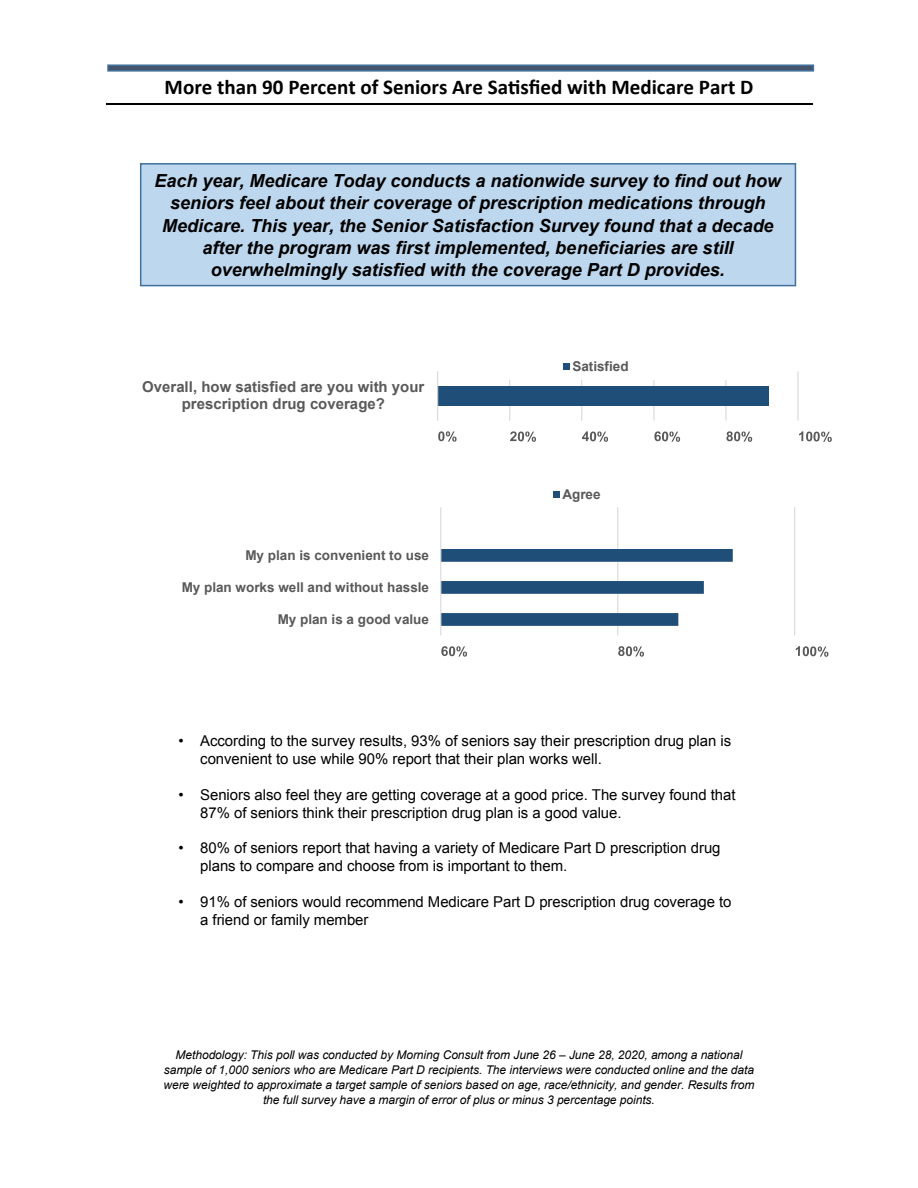
<style>
.page{position:relative;width:918px;height:1188px;background:#fff}
.page>*{position:absolute;margin:0;border:0;box-sizing:border-box;transform-origin:0 0}
.t1{font:700 21px "Calibri";color:#000}
.t2{font:italic 700 18px/22.4px "Arial";color:#000;text-align:center}
.t3{font:15px/18px "Arial";letter-spacing:-.005em;color:#000}
.t4{font:700 15px/17.2px "Arial";color:#595959;text-align:center}
.t5{font:700 13.5px "Arial";color:#595959}
.t6{font:italic 12px/15px "Arial";letter-spacing:-.005em;color:#000;text-align:center}
</style>
<div class="page">
<hr style="left:106px;top:103px;width:706px;height:1px;background:#000">
<hr style="left:509px;top:371px;width:1px;height:50px;background:#d9d9d9">
<hr style="left:581px;top:371px;width:1px;height:50px;background:#d9d9d9">
<hr style="left:653px;top:371px;width:2px;height:50px;background:#d9d9d9">
<hr style="left:725px;top:371px;width:2px;height:50px;background:#d9d9d9">
<hr style="left:797px;top:371px;width:2px;height:50px;background:#d9d9d9">
<div style="left:438px;top:386px;width:331px;height:20px;background:#1f4e79"></div>
<hr style="left:437px;top:371px;width:1px;height:50px;background:#d9d9d9">
<svg style="left:438px;top:431px;width:19px;height:11px"></svg>
<svg style="left:510px;top:431px;width:26px;height:11px"></svg>
<svg style="left:582px;top:431px;width:26px;height:11px"></svg>
<svg style="left:654px;top:431px;width:26px;height:11px"></svg>
<svg style="left:726px;top:431px;width:26px;height:11px"></svg>
<svg style="left:799px;top:431px;width:33px;height:11px"></svg>
<div style="left:443px;top:354px;width:300px;height:25px;background:#fff"></div>
<div style="left:563px;top:363px;width:6px;height:7px;background:#1f4e79"></div>
<hr style="left:617px;top:507px;width:1px;height:128px;background:#d9d9d9">
<hr style="left:794px;top:507px;width:1px;height:128px;background:#d9d9d9">
<svg style="left:441px;top:549px;width:292px;height:77px"></svg>
<hr style="left:440px;top:507px;width:1px;height:128px;background:#d9d9d9">
<svg style="left:441px;top:646px;width:26px;height:11px"></svg>
<svg style="left:618px;top:646px;width:26px;height:11px"></svg>
<svg style="left:796px;top:646px;width:32px;height:11px"></svg>
<div style="left:553px;top:491px;width:6px;height:7px;background:#1f4e79"></div>
<svg style="left:107px;top:64px;width:707px;height:8px;background:#57718d"></svg>
<div style="left:140px;top:163px;width:656px;height:123px;background:#bdd7ee;border:2px solid #41719c"></div>
<h1 class="t1" style="left:165px;top:72px;width:590px">More than 90 Percent of Seniors Are Satisfied with Medicare Part D</h1>
<p class="t2" style="left:154px;top:170px;width:628px">Each year, Medicare Today conducts a nationwide survey to find out how seniors feel about their coverage of prescription medications through Medicare. This year, the Senior Satisfaction Survey found that a decade after the program was first implemented, beneficiaries are still overwhelmingly satisfied with the coverage Part D provides.</p>
<p class="t4" style="left:142px;top:379px;width:284px">Overall, how satisfied are you with your prescription drug coverage?</p>
<p class="t5" style="left:245px;top:546px;width:185px">My plan is convenient to use</p>
<p class="t5" style="left:182px;top:578px;width:249px">My plan works well and without hassle</p>
<p class="t5" style="left:278px;top:610px;width:153px">My plan is a good value</p>
<p class="t5" style="left:572px;top:357px;width:58px">Satisfied</p>
<p class="t5" style="left:562px;top:485px;width:40px">Agree</p>
<p class="t3" style="left:200px;top:732px;width:533px;text-indent:-22px">• According to the survey results, 93% of seniors say their prescription drug plan is convenient to use while 90% report that their plan works well.</p>
<p class="t3" style="left:200px;top:786px;width:537px;text-indent:-22px">• Seniors also feel they are getting coverage at a good price. The survey found that<br>87% of seniors think their prescription drug plan is a good value.</p>
<p class="t3" style="left:200px;top:839px;width:522px;text-indent:-22px">• 80% of seniors report that having a variety of Medicare Part D prescription drug plans to compare and choose from is important to them.</p>
<p class="t3" style="left:200px;top:893px;width:533px;text-indent:-22px">• 91% of seniors would recommend Medicare Part D prescription drug coverage to a friend or family member</p>
<p class="t6" style="left:163px;top:1047px;width:593px">Methodology: This poll was conducted by Morning Consult from June 26 – June 28, 2020, among a national sample of 1,000 seniors who are Medicare Part D recipients. The interviews were conducted online and the data were weighted to approximate a target sample of seniors based on age, race/ethnicity, and gender. Results from the full survey have a margin of error of plus or minus 3 percentage points.</p>
</div>
